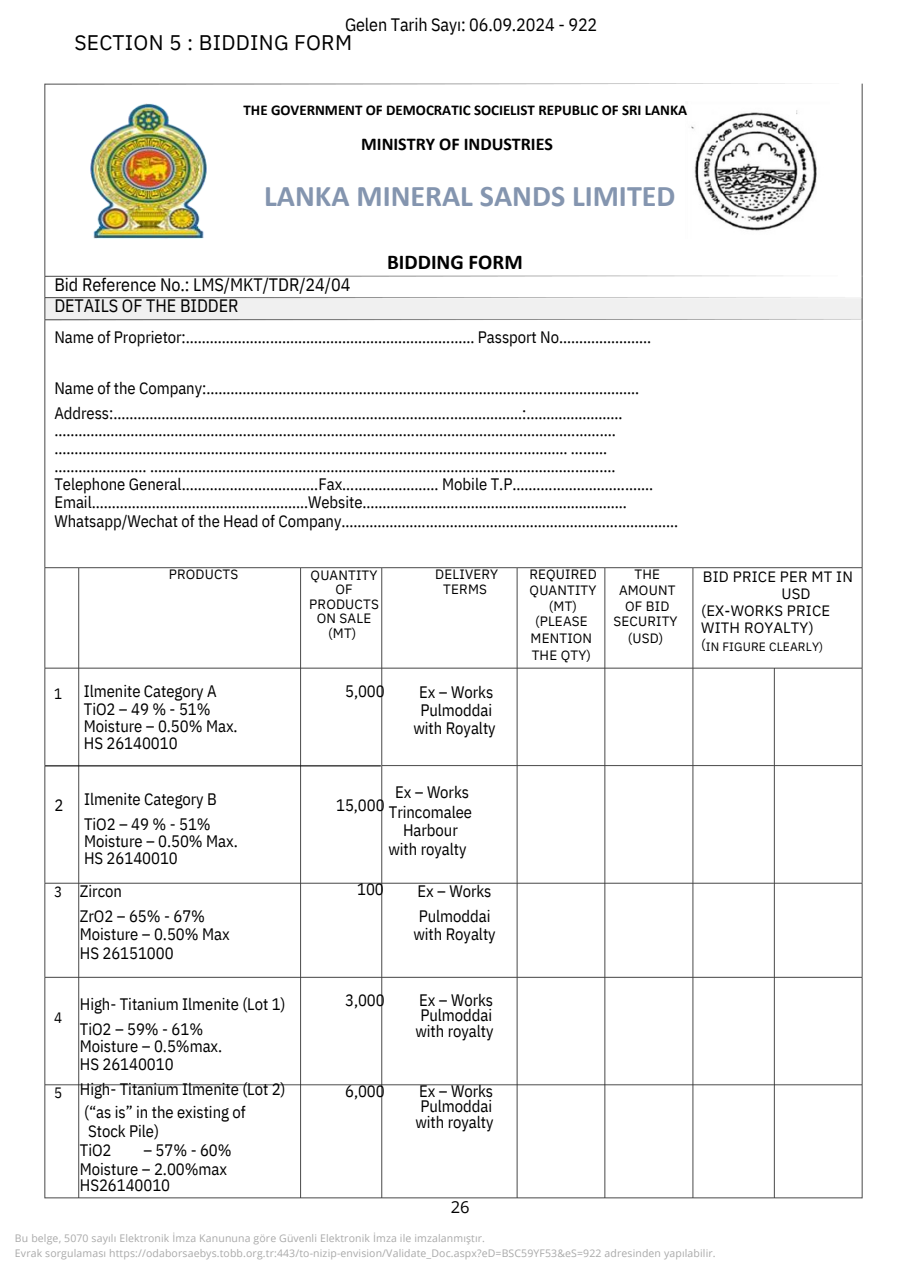
<style>
.page{position:relative;width:918px;height:1264px;background:#fff}
.page>*{position:absolute;margin:0;border:0;box-sizing:border-box;transform-origin:0 0}
.t1{font:700 30px "Calibri";color:#8495af}
.t2{font:21px "IBM Plex Sans";letter-spacing:.01em;color:#000}
.t3{font:700 21px "Calibri";color:#000}
.t4{font:18px/21.3px "IBM Plex Sans Cond";letter-spacing:-.005em;color:#000}
.t5{font:700 18px "Calibri";color:#000}
.t6{font:16.5px/18px "IBM Plex Sans Cond";letter-spacing:-.005em;color:#000}
.t7{font:16.5px "Open Sans";color:#000}
.t8{font:700 15px "Calibri";color:#000}
.t9{font:15px/16.8px "IBM Plex Sans";letter-spacing:.01em;color:#000}
.t10{font:15px "IBM Plex Sans Cond";color:#000}
.t11{font:13.5px/14.7px "IBM Plex Sans";letter-spacing:.01em;color:#000;text-align:center}
.t12{font:12px "IBM Plex Sans";letter-spacing:.01em;color:#000}
.t13{font:10.5px/14.7px "Open Sans";letter-spacing:.015em;color:#a9a9a9}
</style>
<div class="page">
<img style="left:44px;top:83px;width:819px;height:1116px">
<p class="t4" style="left:345px;top:14px;width:254px">Gelen Tarih Sayı: 06.09.2024 - 922</p>
<h5 class="t2" style="left:74px;top:29px;width:279px">SECTION 5 : BIDDING FORM</h5>
<h5 class="t8" style="left:244px;top:103px;width:445px">THE GOVERNMENT OF DEMOCRATIC SOCIELIST REPUBLIC OF SRI LANKA</h5>
<p class="t5" style="left:361px;top:137px;width:193px">MINISTRY OF INDUSTRIES</p>
<h5 class="t1" style="left:264px;top:183px;width:413px">LANKA MINERAL SANDS LIMITED</h5>
<p class="t3" style="left:387px;top:253px;width:137px">BIDDING FORM</p>
<h5 class="t4" style="left:54px;top:273px;width:298px">Bid Reference No.: LMS/MKT/TDR/24/04<br>DETAILS OF THE BIDDER</h5>
<h5 class="t6" style="left:54px;top:327px;width:599px">Name of Proprietor:……………………………………………………………… Passport No…………………..</h5>
<h5 class="t6" style="left:54px;top:376px;width:586px;line-height:24.8px">Name of the Company:………………………………………………………………………………………………<br>Address:…………………………………………………………………………………………:……………………</h5>
<h5 class="t6" style="left:54px;top:421px;width:600px">…………………………………………………………………………………………………………………........... ………..…………….……………………………………………………………………………………….. ……… ……….…………. …………………………………………………………………………………………..............<br>Telephone General…………………………….Fax…………………… Mobile T.P.…………………………….<br>Email………………………………………………Website…………………………………………………………</h5>
<h5 class="t6" style="left:54px;top:512px;width:625px">Whatsapp/Wechat of the Head of Company…………………………………………………………………………</h5>
<p class="t11" style="left:169px;top:566px;width:71px">PRODUCTS</p>
<p class="t11" style="left:309px;top:567px;width:71px">QUANTITY<br>OF<br>PRODUCTS<br>ON SALE (MT)</p>
<h5 class="t11" style="left:435px;top:567px;width:64px">DELIVERY<br>TERMS</h5>
<h5 class="t11" style="left:529px;top:566px;width:69px;line-height:15.8px">REQUIRED<br>QUANTITY (MT) (PLEASE</h5>
<p class="t11" style="left:614px;top:566px;width:66px;line-height:16px">THE<br>AMOUNT<br>OF BID<br>SECURITY (USD)</p>
<h5 class="t11" style="left:531px;top:631px;width:63px">MENTION</h5>
<p class="t11" style="left:532px;top:647px;width:61px">THE QTY)</p>
<p class="t10" style="left:54px;top:684px;width:10px">1</p>
<p class="t6" style="left:54px;top:795px;width:10px">2</p>
<h6 class="t10" style="left:54px;top:881px;width:10px">3</h6>
<h1 class="t10" style="left:54px;top:1007px;width:10px">4</h1>
<h2 class="t10" style="left:54px;top:1082px;width:10px">5</h2>
<p class="t6" style="left:84px;top:682px;width:155px;line-height:17.2px">Ilmenite Category A<br>TiO2 – 49 % - 51%<br>Moisture – 0.50% Max.<br>HS 26140010</p>
<p class="t6" style="left:84px;top:786px;width:134px;line-height:24.8px">Ilmenite Category B<br>TiO2 – 49 % - 51%</p>
<p class="t6" style="left:84px;top:832px;width:155px;line-height:16.8px">Moisture – 0.50% Max.<br>HS 26140010</p>
<p class="t6" style="left:80px;top:878px;width:127px;line-height:24.8px">Zircon<br>ZrO2 – 65% - 67%</p>
<p class="t6" style="left:80px;top:924px;width:151px;line-height:19.2px">Moisture – 0.50% Max<br>HS 26151000</p>
<p class="t6" style="left:80px;top:991px;width:207px;line-height:24.8px">High- Titanium Ilmenite (Lot 1)<br>TiO2 – 59% - 61%</p>
<p class="t6" style="left:80px;top:1036px;width:144px">Moisture – 0.5%max.<br>HS 26140010</p>
<p class="t6" style="left:80px;top:1080px;width:207px">High- Titanium Ilmenite (Lot 2)</p>
<p class="t6" style="left:84px;top:1102px;width:163px">(“as is” in the existing of</p>
<p class="t6" style="left:88px;top:1121px;width:72px">Stock Pile)</p>
<p class="t6" style="left:80px;top:1140px;width:33px">TiO2</p>
<h5 class="t6" style="left:143px;top:1140px;width:90px">– 57% - 60%</h5>
<h5 class="t6" style="left:80px;top:1160px;width:149px;line-height:15.8px">Moisture – 2.00%max<br>HS26140010</h5>
<h5 class="t6" style="left:345px;top:681px;width:41px">5,000</h5>
<h5 class="t6" style="left:413px;top:683px;width:84px;text-align:center">Ex – Works<br>Pulmoddai with Royalty</h5>
<p class="t6" style="left:395px;top:782px;width:76px">Ex – Works</p>
<p class="t6" style="left:336px;top:796px;width:50px">15,000</p>
<p class="t6" style="left:389px;top:802px;width:85px">Trincomalee</p>
<h5 class="t6" style="left:403px;top:820px;width:56px">Harbour</h5>
<h5 class="t6" style="left:388px;top:839px;width:80px">with royalty</h5>
<h5 class="t6" style="left:357px;top:879px;width:28px">100</h5>
<h5 class="t6" style="left:418px;top:878px;width:76px;line-height:24.8px">Ex – Works<br>Pulmoddai</h5>
<h5 class="t6" style="left:413px;top:924px;width:84px">with Royalty</h5>
<h5 class="t6" style="left:345px;top:990px;width:41px">3,000</h5>
<h5 class="t6" style="left:345px;top:1081px;width:41px">6,000</h5>
<p class="t6" style="left:415px;top:991px;width:80px;line-height:15.8px;text-align:center">Ex – Works<br>Pulmoddai with royalty</p>
<h5 class="t6" style="left:415px;top:1082px;width:80px;line-height:15.8px;text-align:center">Ex – Works<br>Pulmoddai with royalty</h5>
<p class="t7" style="left:451px;top:1195px;width:20px">26</p>
<h5 class="t9" style="left:703px;top:567px;width:152px">BID PRICE PER MT IN</h5>
<p class="t9" style="left:781px;top:585px;width:31px">USD</p>
<p class="t9" style="left:701px;top:602px;width:130px">(EX-WORKS PRICE<br>WITH ROYALTY)</p>
<p class="t11" style="left:701px;top:637px;width:6px">(</p>
<p class="t12" style="left:706px;top:638px;width:119px">IN FIGURE CLEARLY)</p>
<p class="t13" style="left:15px;top:1230px;width:702px">Bu belge, 5070 sayılı Elektronik İmza Kanununa göre Güvenli Elektronik İmza ile imzalanmıştır.<br>Evrak sorgulaması https://odaborsaebys.tobb.org.tr:443/to-nizip-envision/Validate_Doc.aspx?eD=BSC59YF53&amp;eS=922 adresinden yapılabilir.</p>
</div>
